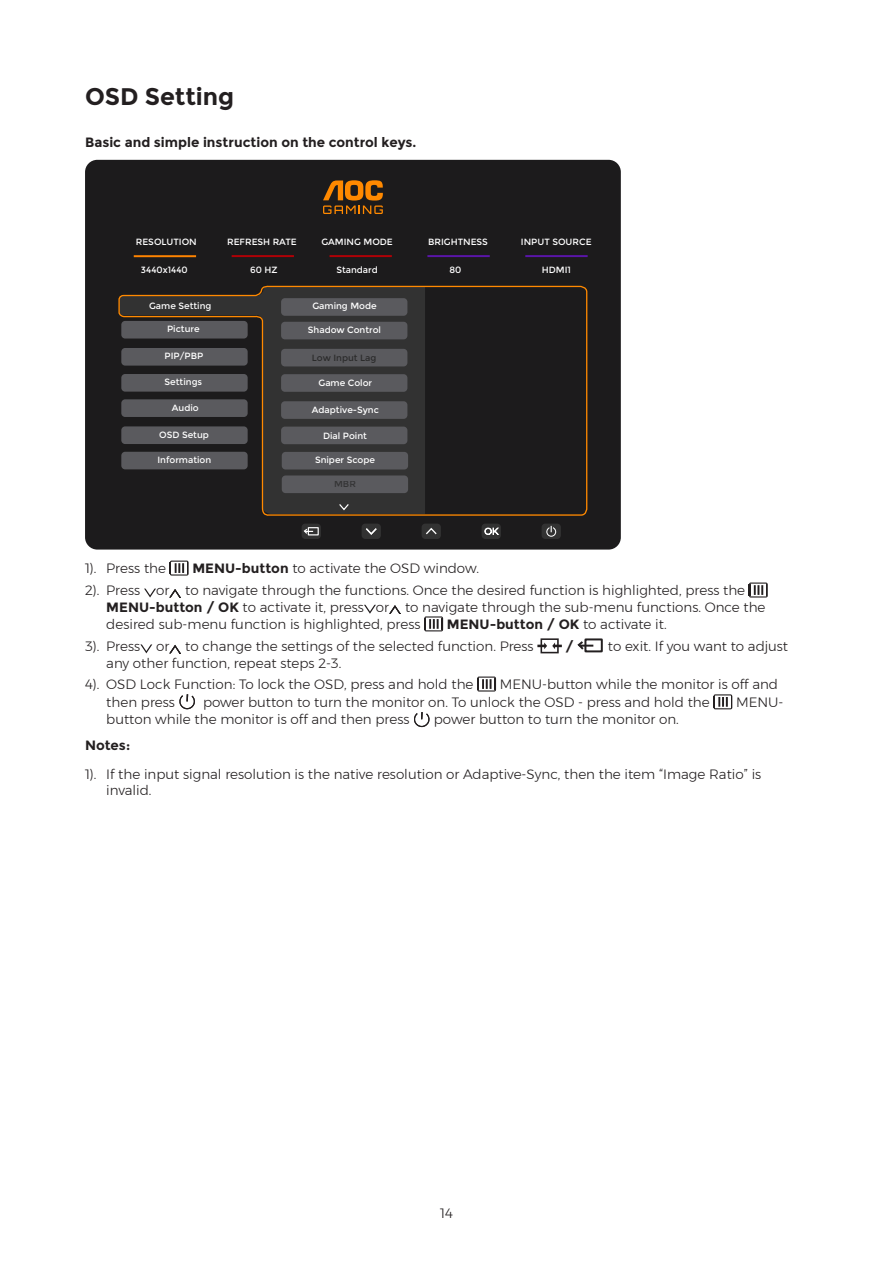
<style>
.page{position:relative;width:893px;height:1263px;background:#fff}
.page>*{position:absolute;margin:0;border:0;box-sizing:border-box;transform-origin:0 0}
.Heading_2{font:700 24px "Montserrat";color:#231f20}
.t1{font:300 13.5px/17px "Montserrat";color:#231f20}
.content_bold{font:700 13.5px "Montserrat";color:#231f20}
.t2{font:9px "Montserrat";color:#fff}
.t3{font:9px "Montserrat";color:#2b2b2b}
.s1{font-weight:700}
.s2{font-weight:300}
</style>
<div class="page">
<div style="left:85px;top:160px;width:536px;height:390px;background:#1c1b1c;border-radius:12px"></div>
<svg style="left:323px;top:180px;width:60px;height:34px"></svg>
<hr style="left:134px;top:255px;width:62px;height:2px;background:#ff8400">
<hr style="left:232px;top:255px;width:62px;height:2px;background:#b00006">
<hr style="left:330px;top:255px;width:62px;height:2px;background:#b00006">
<hr style="left:427px;top:255px;width:63px;height:2px;background:#5a15a8">
<hr style="left:525px;top:255px;width:63px;height:2px;background:#5a15a8">
<svg style="left:118px;top:285px;width:470px;height:231px"></svg>
<div style="left:422px;top:524px;width:19px;height:15px;background:#383838;border-radius:4px"></div>
<svg style="left:426px;top:528px;width:11px;height:7px"></svg>
<div style="left:482px;top:524px;width:19px;height:15px;background:#383838;border-radius:4px"></div>
<svg style="left:484px;top:527px;width:15px;height:8px"></svg>
<div style="left:542px;top:524px;width:19px;height:15px;background:#383838;border-radius:4px"></div>
<svg style="left:546px;top:526px;width:10px;height:11px"></svg>
<div style="left:302px;top:524px;width:19px;height:15px;background:#383838;border-radius:4px"></div>
<div style="left:308px;top:527px;width:11px;height:8px;border:1px solid #fff"></div>
<svg style="left:304px;top:527px;width:10px;height:8px"></svg>
<div style="left:362px;top:524px;width:19px;height:15px;background:#383838;border-radius:4px"></div>
<svg style="left:366px;top:528px;width:11px;height:7px"></svg>
<svg style="left:338px;top:503px;width:12px;height:8px"></svg>
<svg style="left:170px;top:561px;width:19px;height:15px"></svg>
<svg style="left:144px;top:589px;width:12px;height:8px"></svg>
<svg style="left:169px;top:589px;width:12px;height:8px"></svg>
<svg style="left:749px;top:582px;width:19px;height:15px"></svg>
<svg style="left:364px;top:605px;width:12px;height:9px"></svg>
<svg style="left:389px;top:605px;width:12px;height:9px"></svg>
<svg style="left:424px;top:616px;width:19px;height:15px"></svg>
<svg style="left:140px;top:644px;width:12px;height:9px"></svg>
<svg style="left:169px;top:645px;width:12px;height:8px"></svg>
<svg style="left:537px;top:638px;width:25px;height:15px"></svg>
<div style="left:584px;top:638px;width:19px;height:14px;border:2px solid #231f20"></div>
<svg style="left:577px;top:639px;width:18px;height:13px"></svg>
<svg style="left:477px;top:676px;width:19px;height:15px"></svg>
<svg style="left:179px;top:694px;width:16px;height:15px"></svg>
<svg style="left:713px;top:694px;width:19px;height:15px"></svg>
<svg style="left:414px;top:712px;width:16px;height:15px"></svg>
<p class="Heading_2" style="left:85px;top:83px;width:151px">OSD Setting</p>
<p class="content_bold" style="left:85px;top:134px;width:333px">Basic and simple instruction on the control keys.</p>
<p class="t2" style="left:136px;top:237px;width:62px">RESOLUTION</p>
<p class="t2" style="left:141px;top:264px;width:48px">3440x1440</p>
<p class="t2" style="left:149px;top:300px;width:64px">Game Setting</p>
<p class="t2" style="left:167px;top:324px;width:34px">Picture</p>
<p class="t2" style="left:165px;top:351px;width:40px">PIP/PBP</p>
<p class="t2" style="left:165px;top:377px;width:39px">Settings</p>
<p class="t2" style="left:172px;top:402px;width:28px">Audio</p>
<p class="t2" style="left:159px;top:429px;width:51px">OSD Setup</p>
<p class="t2" style="left:158px;top:455px;width:55px">Information</p>
<p class="t2" style="left:227px;top:237px;width:71px">REFRESH RATE</p>
<p class="t2" style="left:250px;top:264px;width:29px">60 HZ</p>
<p class="t2" style="left:321px;top:237px;width:73px">GAMING MODE</p>
<p class="t2" style="left:336px;top:264px;width:43px">Standard</p>
<p class="t2" style="left:312px;top:301px;width:66px">Gaming Mode</p>
<p class="t2" style="left:308px;top:325px;width:75px">Shadow Control</p>
<p class="t3" style="left:312px;top:353px;width:66px">Low Input Lag</p>
<p class="t2" style="left:318px;top:378px;width:55px">Game Color</p>
<p class="t2" style="left:312px;top:405px;width:69px">Adaptive-Sync</p>
<p class="t2" style="left:323px;top:430px;width:45px">Dial Point</p>
<p class="t2" style="left:315px;top:455px;width:61px">Sniper Scope</p>
<p class="t3" style="left:334px;top:479px;width:23px">MBR</p>
<p class="t2" style="left:428px;top:237px;width:61px">BRIGHTNESS</p>
<p class="t2" style="left:450px;top:264px;width:13px">80</p>
<p class="t2" style="left:521px;top:237px;width:72px">INPUT SOURCE</p>
<p class="t2" style="left:542px;top:264px;width:31px">HDMI1</p>
<p class="t1" style="left:85px;top:559px;width:83px">1). Press the</p>
<p class="t1" style="left:192px;top:559px;width:288px"><span class="s1">MENU-button</span> to activate the OSD window.</p>
<p class="t1" style="left:106px;top:581px;width:661px;text-indent:-21px">2). Press or to navigate through the functions. Once the desired function is highlighted, press the<br><span class="s1">MENU-button / OK</span> to activate it, press or to navigate through the sub-menu functions. Once the desired sub-menu function is highlighted, press</p>
<p class="content_bold" style="left:447px;top:616px;width:221px">MENU-button / OK <span class="s2">to activate it.</span></p>
<p class="t1" style="left:85px;top:637px;width:450px">3). Press or to change the settings of the selected function. Press</p>
<p class="content_bold" style="left:566px;top:638px;width:10px">/</p>
<p class="t1" style="left:608px;top:637px;width:182px">to exit. If you want to adjust</p>
<p class="t1" style="left:106px;top:654px;width:237px">any other function, repeat steps 2-3.</p>
<p class="t1" style="left:85px;top:675px;width:390px">4). OSD Lock Function: To lock the OSD, press and hold the</p>
<p class="t1" style="left:500px;top:675px;width:280px">MENU-button while the monitor is off and</p>
<p class="t1" style="left:106px;top:693px;width:70px">then press</p>
<p class="t1" style="left:203px;top:693px;width:508px">power button to turn the monitor on. To unlock the OSD - press and hold the</p>
<p class="t1" style="left:736px;top:693px;width:49px">MENU-</p>
<p class="t1" style="left:106px;top:711px;width:305px">button while the monitor is off and then press</p>
<p class="t1" style="left:434px;top:711px;width:246px">power button to turn the monitor on.</p>
<p class="content_bold" style="left:85px;top:737px;width:47px">Notes:</p>
<p class="t1" style="left:106px;top:766px;width:656px;line-height:16.2px;text-indent:-21px">1). If the input signal resolution is the native resolution or Adaptive-Sync, then the item “Image Ratio” is invalid.</p>
<p class="t1" style="left:440px;top:1205px;width:14px">14</p>
</div>
